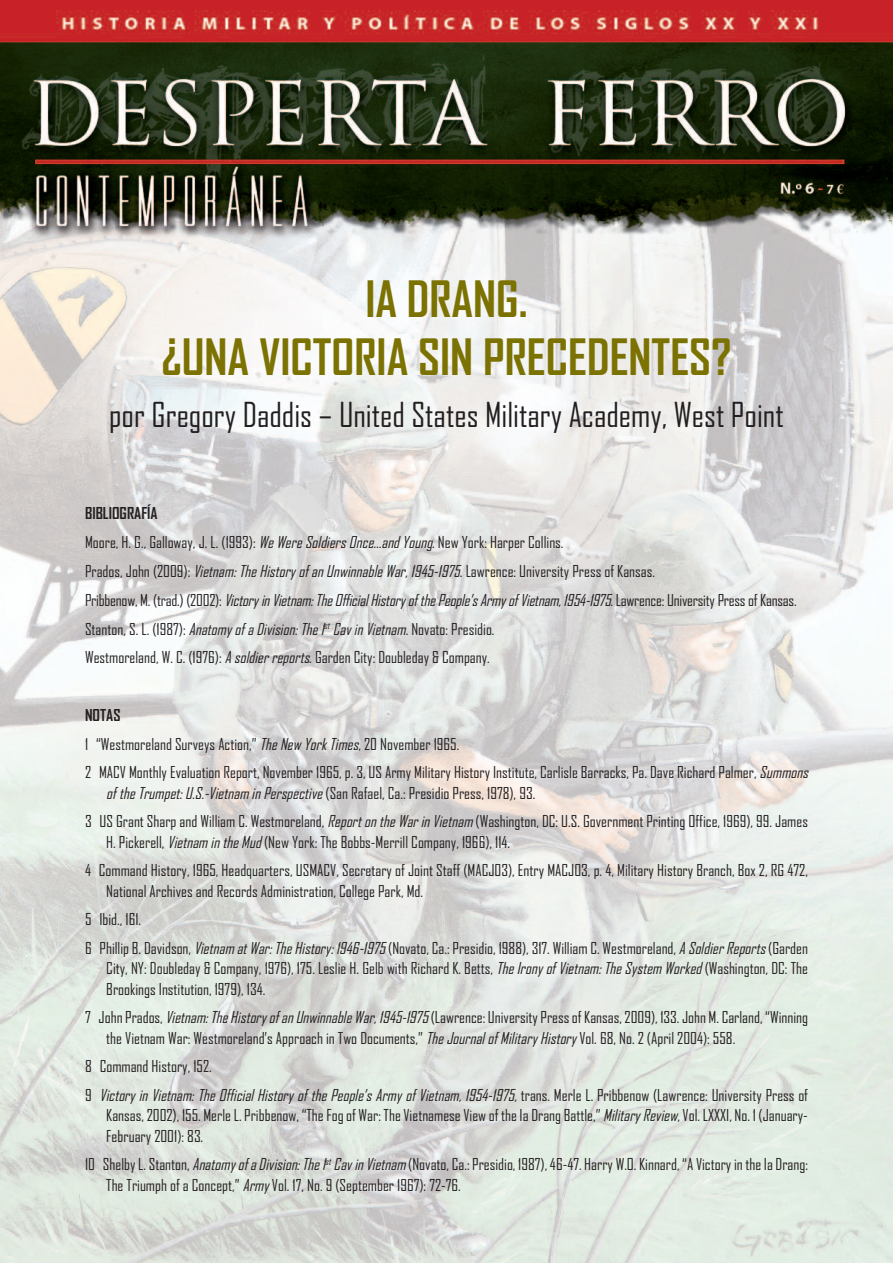
<style>
.page{position:relative;width:893px;height:1263px;background:#fff}
.page>*{position:absolute;margin:0;border:0;box-sizing:border-box;transform-origin:0 0}
.t1{font:700 48px/57.6px "Agency FB";color:#7b7202;text-align:center}
.t2{font:33px "Agency FB";color:#231f20}
.t3{font:15.75px/28.8px "Agency FB";color:#231f20}
.s1{font-weight:700}
.s2{font-style:italic}
</style>
<div class="page">
<img style="left:0;top:0;width:893px;height:1263px">
<h1 class="t1" style="left:161px;top:272px;width:572px">IA DRANG.<br>¿UNA VICTORIA SIN PRECEDENTES?</h1>
<h2 class="t2" style="left:109px;top:396px;width:676px">por Gregory Daddis – United States Military Academy, West Point</h2>
<p class="t3" style="left:85px;top:500px;width:713px"><span class="s1">BIBLIOGRAFÍA<br></span>Moore, H. G., Galloway, J. L. (1993): <span class="s2">WeWereSoldiersOnce...andYoung</span>. New York: Harper Collins.<br>Prados, John (2009): <span class="s2">Vietnam:TheHistoryofanUnwinnableWar,1945-1975</span>. Lawrence: University Press of Kansas.<br>Pribbenow, M. (trad.) (2002): <span class="s2">VictoryinVietnam:TheOfficialHistoryofthePeople’sArmyofVietnam,1954-1975</span>. Lawrence: University Press of Kansas.<br>Stanton, S. L. (1987): <span class="s2">AnatomyofaDivision:The1</span><sup>st</sup><span class="s2">CavinVietnam</span>. Novato: Presidio.<br>Westmoreland, W. C. (1976): <span class="s2">Asoldierreports</span>. Garden City: Doubleday &amp; Company.</p>
<p class="t3" style="left:85px;top:701px;width:728px"><span class="s1">NOTAS<br></span>1 “Westmoreland Surveys Action,” <span class="s2">TheNewYorkTimes</span>, 20 November 1965.<br>2 MACV Monthly Evaluation Report, November 1965, p. 3, US Army Military History Institute, Carlisle Barracks, Pa. Dave Richard Palmer, <span class="s2">Summons</span></p>
<p class="t3" style="left:85px;top:779px;width:724px;text-indent:21px"><span class="s2">oftheTrumpet:U.S.-VietnaminPerspective</span>(San Rafael, Ca.: Presidio Press, 1978), 93.<br>3 US Grant Sharp and William C. Westmoreland, <span class="s2">ReportontheWarinVietnam</span>(Washington, DC: U.S. Government Printing Office, 1969), 99. James</p>
<p class="t3" style="left:85px;top:828px;width:724px;text-indent:21px">H. Pickerell, <span class="s2">VietnamintheMud</span>(New York: The Bobbs-Merrill Company, 1966), 114.<br>4 Command History, 1965, Headquarters, USMACV, Secretary of Joint Staff (MACJ03), Entry MACJ03, p. 4, Military History Branch, Box 2, RG 472,</p>
<p class="t3" style="left:85px;top:877px;width:724px;text-indent:21px">National Archives and Records Administration, College Park, Md.<br>5 Ibid., 161.<br>6 Phillip B. Davidson, <span class="s2">VietnamatWar:TheHistory:1946-1975</span>(Novato, Ca.: Presidio, 1988), 317. William C. Westmoreland, <span class="s2">ASoldierReports</span>(Garden</p>
<p class="t3" style="left:106px;top:959px;width:703px;line-height:20.2px">City, NY: Doubleday &amp; Company, 1976), 175. Leslie H. Gelb with Richard K. Betts, <span class="s2">TheIronyofVietnam:TheSystemWorked</span>(Washington, DC: The<br>Brookings Institution, 1979), 134.</p>
<p class="t3" style="left:106px;top:1008px;width:703px;line-height:20.2px;text-indent:-21px">7 John Prados, <span class="s2">Vietnam:TheHistoryofanUnwinnableWar,1945-1975</span>(Lawrence: University Press of Kansas, 2009), 133. John M. Carland, “Winning the Vietnam War: Westmoreland’s Approach in Two Documents,” <span class="s2">TheJournalofMilitaryHistory</span>Vol. 68, No. 2 (April 2004): 558.</p>
<p class="t3" style="left:85px;top:1052px;width:724px">8 Command History, 152.<br>9 <span class="s2">VictoryinVietnam:TheOfficialHistoryofthePeople’sArmyofVietnam,1954-1975</span>, trans. Merle L. Pribbenow (Lawrence: University Press of</p>
<p class="t3" style="left:106px;top:1106px;width:703px;line-height:20.2px">Kansas, 2002), 155. Merle L. Pribbenow, “The Fog of War: The Vietnamese View of the Ia Drang Battle,” <span class="s2">MilitaryReview</span>, Vol. LXXXI, No. 1 (January-<br>February 2001): 83.</p>
<p class="t3" style="left:106px;top:1155px;width:703px;line-height:20.2px;text-indent:-21px">10 Shelby L. Stanton, <span class="s2">AnatomyofaDivision:The1</span><sup>st</sup><span class="s2">CavinVietnam</span>(Novato, Ca.: Presidio, 1987), 46-47. Harry W.O. Kinnard, “A Victory in the Ia Drang:<br>The Triumph of a Concept,” <span class="s2">Army</span>Vol. 17, No. 9 (September 1967): 72-76.</p>
</div>
